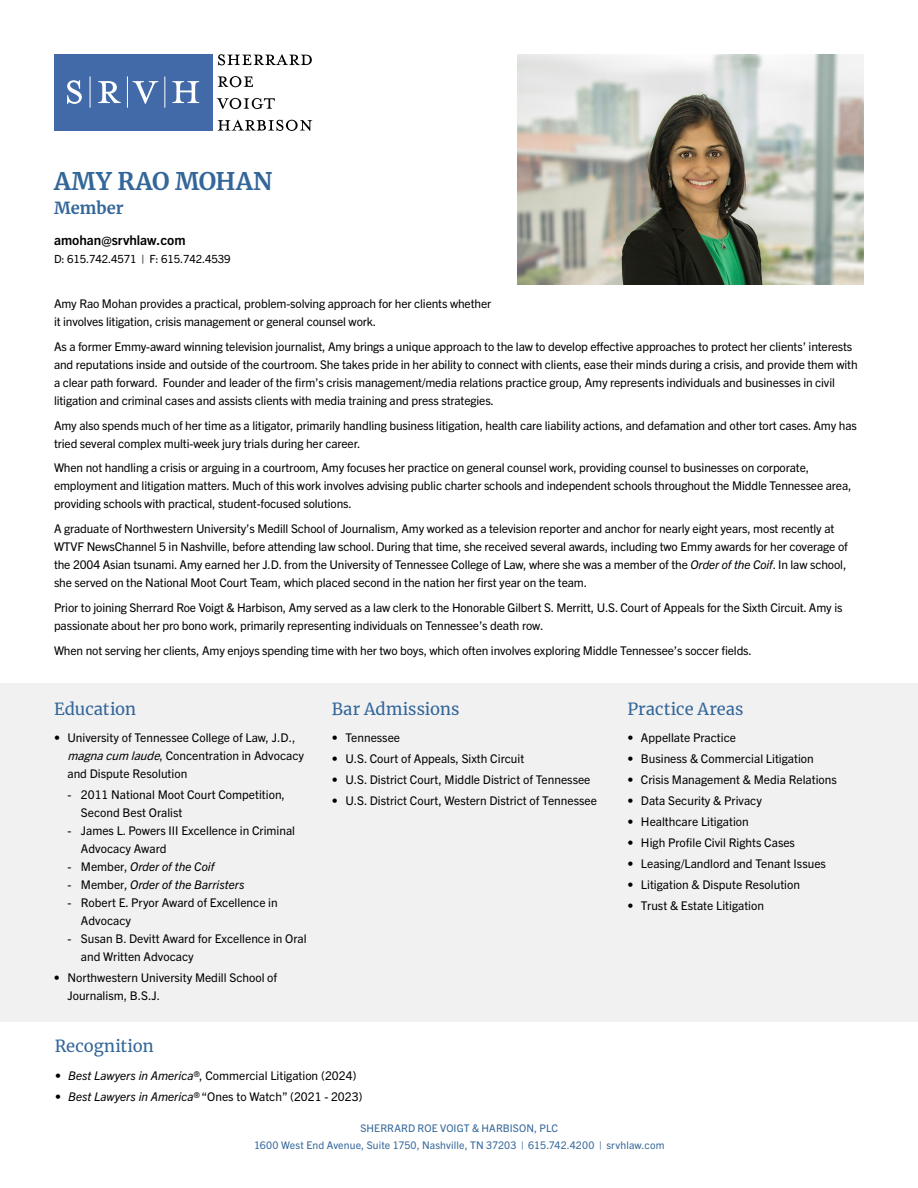
<style>
.page{position:relative;width:918px;height:1188px;background:#fff}
.page>*{position:absolute;margin:0;border:0;box-sizing:border-box;transform-origin:0 0}
.t1{font:700 24px "Merriweather";letter-spacing:.01em;color:#369}
.t2{font:16.5px "Merriweather";color:#369}
.t3{font:700 16.5px "Merriweather";color:#369}
.t4{font:700 13.5px "Trade Gothic Next LT Pro";color:#000}
.t5{font:12px/18px "Trade Gothic Next LT Pro";letter-spacing:-.01em;color:#000}
.t6{font:italic 12px "Trade Gothic Next LT Pro";color:#000}
.t7{font:11.25px "Trade Gothic Next LT Pro";letter-spacing:-.01em;color:#000}
.t8{font:10.5px/17.2px "Trade Gothic Next LT Pro";letter-spacing:.01em;color:#369;text-align:center}
.s1{font-style:italic}
.s2{font-style:normal}
</style>
<div class="page">
<svg style="left:218px;top:54px;width:94px;height:11px"></svg>
<svg style="left:218px;top:76px;width:35px;height:11px"></svg>
<svg style="left:217px;top:98px;width:58px;height:11px"></svg>
<svg style="left:218px;top:120px;width:94px;height:11px"></svg>
<div style="left:54px;top:54px;width:158px;height:77px;background:#426aa9"></div>
<svg style="left:67px;top:80px;width:15px;height:24px"></svg>
<svg style="left:98px;top:81px;width:23px;height:22px"></svg>
<svg style="left:133px;top:81px;width:25px;height:23px"></svg>
<svg style="left:172px;top:81px;width:27px;height:22px"></svg>
<hr style="left:165px;top:76px;width:1px;height:32px;background:#fff">
<hr style="left:127px;top:76px;width:1px;height:32px;background:#fff">
<hr style="left:90px;top:76px;width:1px;height:32px;background:#fff">
<img style="left:518px;top:54px;width:345px;height:230px">
<div style="left:0;top:683px;width:918px;height:339px;background:#f1f1f2"></div>
<h1 class="t1" style="left:54px;top:164px;width:220px">AMY RAO MOHAN</h1>
<h2 class="t3" style="left:54px;top:196px;width:71px">Member</h2>
<p class="t4" style="left:54px;top:231px;width:133px">amohan@srvhlaw.com</p>
<p class="t7" style="left:54px;top:251px;width:178px">D: 615.742.4571 | F: 615.742.4539</p>
<p class="t5" style="left:54px;top:294px;width:439px">Amy Rao Mohan provides a practical, problem-solving approach for her clients whether it involves litigation, crisis management or general counsel work.</p>
<p class="t5" style="left:54px;top:337px;width:805px">As a former Emmy-award winning television journalist, Amy brings a unique approach to the law to develop effective approaches to protect her clients’ interests and reputations inside and outside of the courtroom. She takes pride in her ability to connect with clients, ease their minds during a crisis, and provide them with a clear path forward. Founder and leader of the firm’s crisis management/media relations practice group, Amy represents individuals and businesses in civil litigation and criminal cases and assists clients with media training and press strategies.</p>
<p class="t5" style="left:54px;top:415px;width:804px">Amy also spends much of her time as a litigator, primarily handling business litigation, health care liability actions, and defamation and other tort cases. Amy has tried several complex multi-week jury trials during her career.</p>
<p class="t5" style="left:54px;top:458px;width:799px">When not handling a crisis or arguing in a courtroom, Amy focuses her practice on general counsel work, providing counsel to businesses on corporate, employment and litigation matters. Much of this work involves advising public charter schools and independent schools throughout the Middle Tennessee area, providing schools with practical, student-focused solutions.</p>
<p class="t5" style="left:54px;top:519px;width:795px">A graduate of Northwestern University’s Medill School of Journalism, Amy worked as a television reporter and anchor for nearly eight years, most recently at WTVF NewsChannel 5 in Nashville, before attending law school. During that time, she received several awards, including two Emmy awards for her coverage of the 2004 Asian tsunami. Amy earned her J.D. from the University of Tennessee College of Law, where she was a member of the <span class="s1">Order of the Coif</span>. In law school, she served on the National Moot Court Team, which placed second in the nation her first year on the team.</p>
<p class="t5" style="left:54px;top:598px;width:790px">Prior to joining Sherrard Roe Voigt &amp; Harbison, Amy served as a law clerk to the Honorable Gilbert S. Merritt, U.S. Court of Appeals for the Sixth Circuit. Amy is passionate about her pro bono work, primarily representing individuals on Tennessee’s death row.</p>
<p class="t5" style="left:54px;top:641px;width:699px">When not serving her clients, Amy enjoys spending time with her two boys, which often involves exploring Middle Tennessee’s soccer fields.</p>
<h2 class="t2" style="left:54px;top:697px;width:84px">Education</h2>
<p class="t5" style="left:67px;top:728px;width:238px;text-indent:-13px">• University of Tennessee College of Law, J.D., <span class="s1">magnacum laude</span>, Concentration in Advocacy and Dispute Resolution</p>
<p class="t5" style="left:81px;top:785px;width:206px;text-indent:-14px">- 2011 National Moot Court Competition,<br>Second Best Oralist</p>
<p class="t5" style="left:81px;top:821px;width:216px;text-indent:-14px">- James L. Powers III Excellence in Criminal<br>Advocacy Award</p>
<p class="t6" style="left:67px;top:859px;width:148px"><span class="s2">- Member,</span> Order of the Coif</p>
<p class="t6" style="left:67px;top:877px;width:179px"><span class="s2">- Member,</span> Order of the Barristers</p>
<p class="t5" style="left:81px;top:893px;width:198px;text-indent:-14px">- Robert E. Pryor Award of Excellence in<br>Advocacy</p>
<p class="t5" style="left:81px;top:929px;width:227px;text-indent:-14px">- Susan B. Devitt Award for Excellence in Oral and Written Advocacy</p>
<p class="t5" style="left:67px;top:968px;width:211px;text-indent:-14px">• Northwestern University Medill School of<br>Journalism, B.S.J.</p>
<h2 class="t2" style="left:332px;top:697px;width:129px">Bar Admissions</h2>
<p class="t5" style="left:332px;top:728px;width:70px">• Tennessee</p>
<p class="t5" style="left:332px;top:749px;width:194px">• U.S. Court of Appeals, Sixth Circuit</p>
<p class="t5" style="left:332px;top:770px;width:260px">• U.S. District Court, Middle District of Tennessee</p>
<p class="t5" style="left:332px;top:791px;width:267px">• U.S. District Court, Western District of Tennessee</p>
<h2 class="t2" style="left:627px;top:697px;width:118px">Practice Areas</h2>
<p class="t5" style="left:627px;top:728px;width:110px">• Appellate Practice</p>
<p class="t5" style="left:627px;top:749px;width:188px">• Business &amp; Commercial Litigation</p>
<p class="t5" style="left:627px;top:770px;width:211px">• Crisis Management &amp; Media Relations</p>
<p class="t5" style="left:627px;top:791px;width:136px">• Data Security &amp; Privacy</p>
<p class="t5" style="left:627px;top:812px;width:123px">• Healthcare Litigation</p>
<p class="t5" style="left:627px;top:833px;width:169px">• High Profile Civil Rights Cases</p>
<p class="t5" style="left:627px;top:854px;width:200px">• Leasing/Landlord and Tenant Issues</p>
<p class="t5" style="left:627px;top:875px;width:174px">• Litigation &amp; Dispute Resolution</p>
<p class="t5" style="left:627px;top:896px;width:138px">• Trust &amp; Estate Litigation</p>
<h2 class="t2" style="left:55px;top:1034px;width:101px">Recognition</h2>
<p class="t5" style="left:55px;top:1065px;width:303px"><span class="s1">• Best Lawyers in America®</span>, Commercial Litigation (2024)</p>
<p class="t5" style="left:55px;top:1086px;width:309px"><span class="s1">• Best Lawyers in America®</span> “Ones to Watch” (2021 - 2023)</p>
<p class="t8" style="left:254px;top:1119px;width:412px">SHERRARD ROE VOIGT &amp; HARBISON, PLC<br>1600 West End Avenue, Suite 1750, Nashville, TN 37203 | 615.742.4200 | srvhlaw.com</p>
</div>
